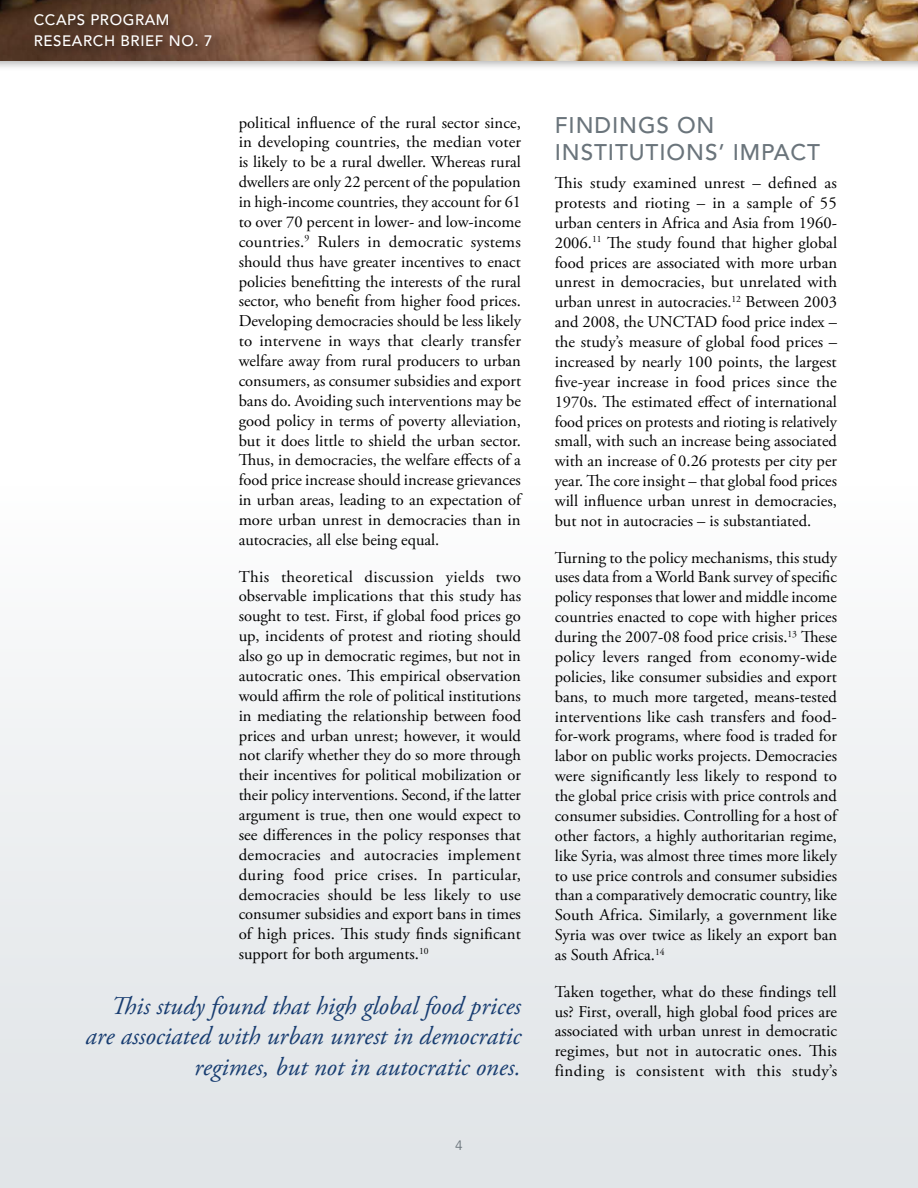
<style>
.page{position:relative;width:918px;height:1188px;background:#fff}
.page>*{position:absolute;margin:0;border:0;box-sizing:border-box;transform-origin:0 0}
.quote{font:italic 25.5px/30.6px "Adobe Garamond Pro";color:#183d71;text-align:right}
.subs{font:500 22.5px/27px "Avenir LT Std";letter-spacing:.04em;color:#6a747b}
.body{font:16.5px/19.8px "Adobe Garamond Pro";color:#000;text-align:justify}
.t1{font:500 15px/21px "Avenir LT Std";letter-spacing:.04em;color:#fff}
.t2{font:13.5px "Avenir LT Std";color:#6a747b}
</style>
<div class="page">
<div style="left:0;top:486px;width:918px;height:702px;background:linear-gradient(to bottom,#fdfdfd,#dee3e6)"></div>
<div style="left:0;top:0;width:918px;height:72px;background:#000;opacity:.3"></div>
<img style="left:0;top:0;width:918px;height:60px">
<div style="left:31px;top:10px;width:191px;height:49px;background:#000;opacity:.5"></div>
<p class="t1" style="left:34px;top:10px;width:180px">CCAPS PROGRAM<br>RESEARCH BRIEF NO. 7</p>
<p class="body" style="left:239px;top:113px;width:284px">political influence of the rural sector since, in developing countries, the median voter is likely to be a rural dweller. Whereas rural dwellers are only 22 percent of the population in high-income countries, they account for 61 to over 70 percent in lower- and low-income countries.<sup>9</sup> Rulers in democratic systems should thus have greater incentives to enact policies benefitting the interests of the rural sector, who benefit from higher food prices.<br>Developing democracies should be less likely to intervene in ways that clearly transfer welfare away from rural producers to urban consumers, as consumer subsidies and export bans do. Avoiding such interventions may be good policy in terms of poverty alleviation, but it does little to shield the urban sector.<br>Thus, in democracies, the welfare effects of a food price increase should increase grievances in urban areas, leading to an expectation of more urban unrest in democracies than in autocracies, all else being equal.</p>
<p class="body" style="left:239px;top:567px;width:284px">This theoretical discussion yields two observable implications that this study has sought to test. First, if global food prices go up, incidents of protest and rioting should also go up in democratic regimes, but not in autocratic ones. This empirical observation would affirm the role of political institutions in mediating the relationship between food prices and urban unrest; however, it would not clarify whether they do so more through their incentives for political mobilization or their policy interventions. Second, if the latter argument is true, then one would expect to see differences in the policy responses that democracies and autocracies implement during food price crises. In particular, democracies should be less likely to use consumer subsidies and export bans in times of high prices. This study finds significant support for both arguments.<sup>10</sup></p>
<p class="quote" style="left:85px;top:991px;width:437px">This study found that high global food prices are associated with urban unrest in democratic regimes, but not in autocratic ones.</p>
<p class="t2" style="left:455px;top:1137px;width:9px">4</p>
<p class="subs" style="left:555px;top:112px;width:267px">FINDINGS ON<br>INSTITUTIONS’ IMPACT</p>
<p class="body" style="left:555px;top:174px;width:284px">This study examined unrest – defined as protests and rioting – in a sample of 55 urban centers in Africa and Asia from 1960- 2006.<sup>11</sup> The study found that higher global food prices are associated with more urban unrest in democracies, but unrelated with urban unrest in autocracies.<sup>12</sup> Between 2003 and 2008, the UNCTAD food price index – the study’s measure of global food prices – increased by nearly 100 points, the largest five-year increase in food prices since the 1970s. The estimated effect of international food prices on protests and rioting is relatively small, with such an increase being associated with an increase of 0.26 protests per city per year. The core insight – that global food prices will influence urban unrest in democracies, but not in autocracies – is substantiated.</p>
<p class="body" style="left:555px;top:548px;width:284px">Turning to the policy mechanisms, this study uses data from a World Bank survey of specific policy responses that lower and middle income countries enacted to cope with higher prices during the 2007-08 food price crisis.<sup>13</sup> These policy levers ranged from economy-wide policies, like consumer subsidies and export bans, to much more targeted, means-tested interventions like cash transfers and food&shy;for-work programs, where food is traded for labor on public works projects. Democracies were significantly less likely to respond to the global price crisis with price controls and consumer subsidies. Controlling for a host of other factors, a highly authoritarian regime, like Syria, was almost three times more likely to use price controls and consumer subsidies than a comparatively democratic country, like South Africa. Similarly, a government like Syria was over twice as likely an export ban as South Africa.<sup>14</sup></p>
<p class="body" style="left:555px;top:982px;width:284px">Taken together, what do these findings tell us? First, overall, high global food prices are associated with urban unrest in democratic regimes, but not in autocratic ones. This finding is consistent with this study’s</p>
</div>
